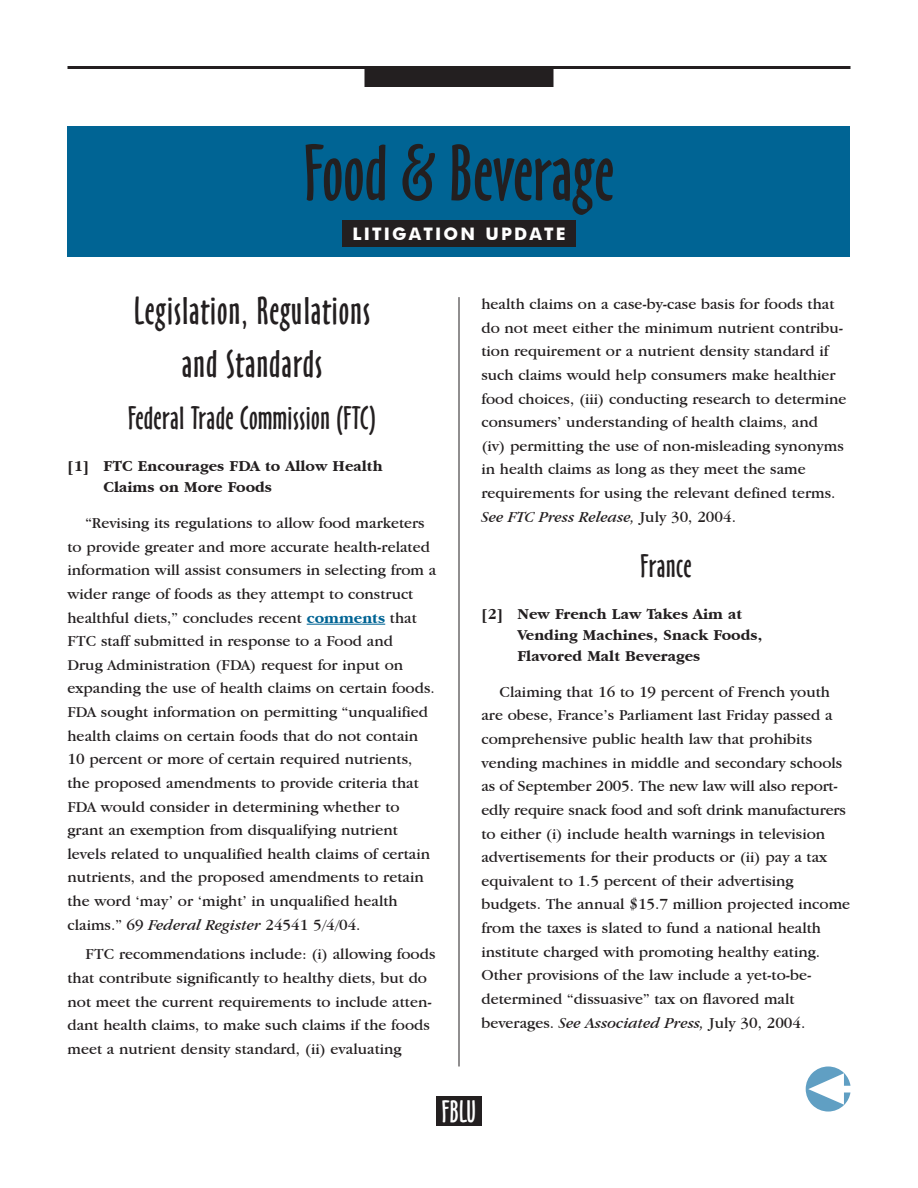
<style>
.page{position:relative;width:918px;height:1188px;background:#fff}
.page>*{position:absolute;margin:0;border:0;box-sizing:border-box;transform-origin:0 0}
.t1{font:73.5px "Oz Handicraft BT";color:#231f20}
.t2{font:36px/52.5px "Oz Handicraft BT";letter-spacing:.03em;color:#231f20;text-align:center}
.t3{font:30px "Oz Handicraft BT";letter-spacing:.015em;color:#231f20}
.t4{font:28.5px "Oz Handicraft BT";color:#fff}
.t5{font:700 17.25px "Futura BT";letter-spacing:.125em;color:#fff}
.t6{font:15.75px/23.7px "Garamond IT Cby BT";color:#231f20}
.t7{font:700 15.75px/21px "Garamond IT Cby BT";color:#231f20}
.s1{font-weight:700;color:#006494}
.s2{font-style:italic}
</style>
<div class="page">
<hr style="left:68px;top:66px;width:782px;height:3px;background:#231f20">
<div style="left:364px;top:69px;width:190px;height:18px;background:#231f20"></div>
<hr style="left:459px;top:297px;width:1px;height:770px;background:#231f20">
<div style="left:436px;top:1096px;width:46px;height:30px;background:#231f20"></div>
<svg style="left:806px;top:1066px;width:44px;height:46px"></svg>
<div style="left:68px;top:126px;width:782px;height:131px;background:#006494"></div>
<div style="left:342px;top:220px;width:234px;height:27px;background:#231f20"></div>
<hr style="left:307px;top:624px;width:78px;height:1px;background:#006494">
<h1 class="t1" style="left:304px;top:131px;width:312px">Food &amp; Beverage</h1>
<p class="t5" style="left:352px;top:223px;width:215px">LITIGATION UPDATE</p>
<h2 class="t2" style="left:134px;top:286px;width:238px">Legislation, Regulations and Standards</h2>
<h3 class="t3" style="left:128px;top:401px;width:249px">Federal Trade Commission (FTC)</h3>
<p class="t7" style="left:103px;top:456px;width:281px;text-indent:-36px">[1] FTC Encourages FDA to Allow Health<br>Claims on More Foods</p>
<p class="t6" style="left:67px;top:511px;width:370px;text-indent:18px">“Revising its regulations to allow food marketers to provide greater and more accurate health-related information will assist consumers in selecting from a wider range of foods as they attempt to construct healthful diets,” concludes recent <span class="s1">comments</span> that FTC staff submitted in response to a Food and<br>Drug Administration (FDA) request for input on expanding the use of health claims on certain foods.<br>FDA sought information on permitting “unqualified health claims on certain foods that do not contain 10 percent or more of certain required nutrients, the proposed amendments to provide criteria that FDA would consider in determining whether to grant an exemption from disqualifying nutrient levels related to unqualified health claims of certain nutrients, and the proposed amendments to retain the word ‘may’ or ‘might’ in unqualified health claims.” 69 <span class="s2">Federal Register</span> 24541 5/4/04.</p>
<p class="t6" style="left:67px;top:942px;width:369px;text-indent:18px">FTC recommendations include: (i) allowing foods that contribute significantly to healthy diets, but do not meet the current requirements to include atten&shy;dant health claims, to make such claims if the foods meet a nutrient density standard, (ii) evaluating</p>
<p class="t6" style="left:481px;top:292px;width:367px">health claims on a case-by-case basis for foods that do not meet either the minimum nutrient contribu&shy;tion requirement or a nutrient density standard if such claims would help consumers make healthier food choices, (iii) conducting research to determine consumers’ understanding of health claims, and<br>(iv) permitting the use of non-misleading synonyms in health claims as long as they meet the same requirements for using the relevant defined terms.<br><span class="s2">See FTC Press Release,</span> July 30, 2004.</p>
<h3 class="t3" style="left:640px;top:549px;width:53px">France</h3>
<p class="t7" style="left:517px;top:604px;width:246px;text-indent:-36px">[2] New French Law Takes Aim at<br>Vending Machines, Snack Foods,<br>Flavored Malt Beverages</p>
<p class="t6" style="left:481px;top:680px;width:370px;text-indent:18px">Claiming that 16 to 19 percent of French youth are obese, France’s Parliament last Friday passed a comprehensive public health law that prohibits vending machines in middle and secondary schools as of September 2005. The new law will also report&shy;edly require snack food and soft drink manufacturers to either (i) include health warnings in television advertisements for their products or (ii) pay a tax equivalent to 1.5 percent of their advertising budgets. The annual $15.7 million projected income from the taxes is slated to fund a national health institute charged with promoting healthy eating.<br>Other provisions of the law include a yet-to-be&shy;determined “dissuasive” tax on flavored malt beverages. <span class="s2">See Associated Press,</span> July 30, 2004.</p>
<h3 class="t4" style="left:442px;top:1095px;width:36px">FBLU</h3>
</div>
